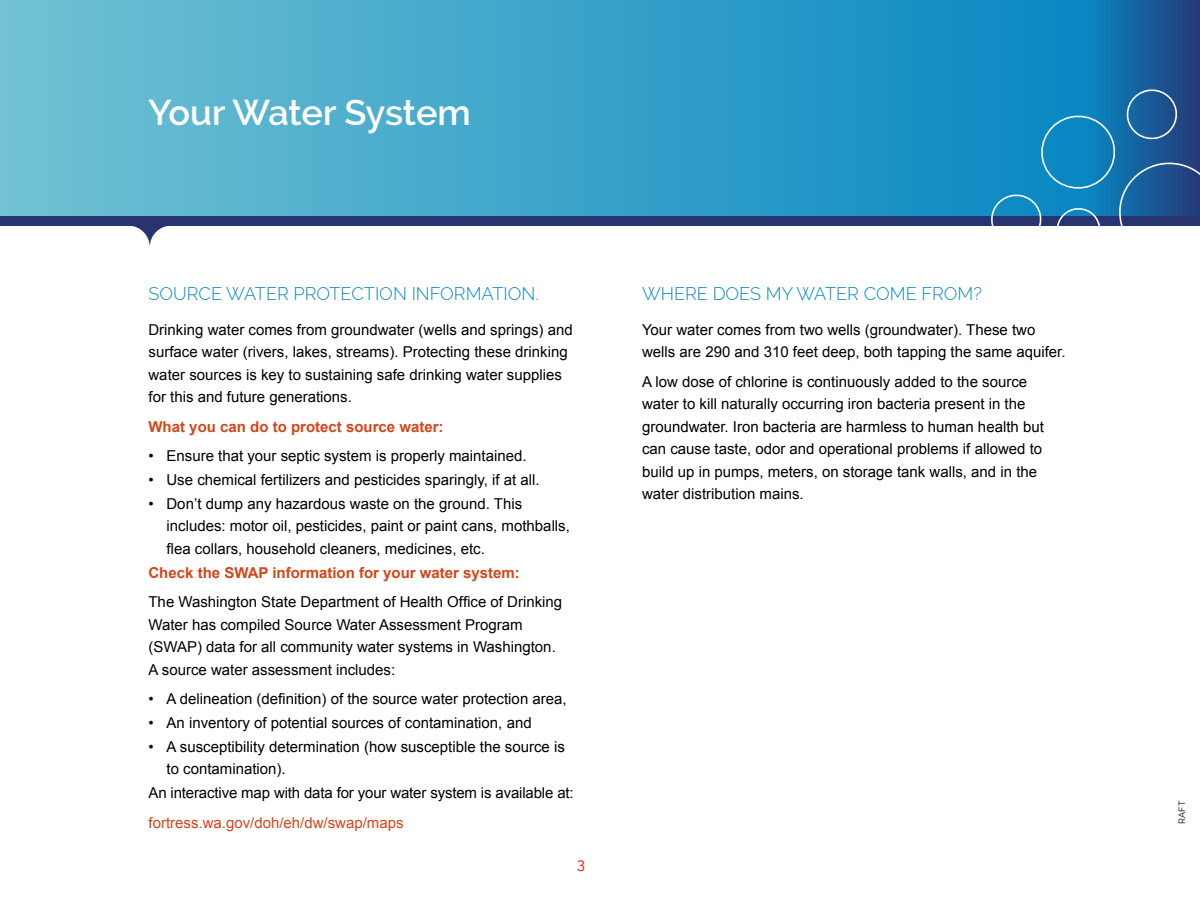
<style>
.page{position:relative;width:1200px;height:900px;background:#fff}
.page>*{position:absolute;margin:0;border:0;box-sizing:border-box;transform-origin:0 0}
.t1{font:600 36px "Raleway";color:#fff}
.t2{font:300 18px "Raleway";color:#0887c3}
.t3{font:15px/22.5px "Arial";color:#000}
.t4{font:700 15px "Arial";color:#d3461a}
.t5{font:15px "Arial";color:#d3461a}
.t6{font:15px "Avenir Next LT Com";color:#f00}
.t7{font:9px "Raleway";color:#000}
</style>
<div class="page">
<div style="left:0;top:0;width:1200px;height:219px;background:linear-gradient(to right,#6fc8d9,#0474b4)"></div>
<div style="left:0;top:216px;width:1200px;height:10px;background:#273470"></div>
<svg style="left:132px;top:226px;width:36px;height:21px"></svg>
<svg style="left:941px;top:88px;width:259px;height:138px;background:#1a77af"></svg>
<h1 class="t1" style="left:148px;top:92px;width:324px">Your Water System</h1>
<p class="t2" style="left:148px;top:284px;width:392px">SOURCE WATER PROTECTION INFORMATION.</p>
<p class="t3" style="left:148px;top:319px;width:426px">Drinking water comes from groundwater (wells and springs) and surface water (rivers, lakes, streams). Protecting these drinking water sources is key to sustaining safe drinking water supplies for this and future generations.</p>
<p class="t4" style="left:148px;top:417px;width:297px">What you can do to protect source water:</p>
<p class="t3" style="left:148px;top:445px;width:380px">• Ensure that your septic system is properly maintained.</p>
<p class="t3" style="left:148px;top:469px;width:393px">• Use chemical fertilizers and pesticides sparingly, if at all.</p>
<p class="t3" style="left:166px;top:493px;width:405px;text-indent:-18px">• Don’t dump any hazardous waste on the ground. This includes: motor oil, pesticides, paint or paint cans, mothballs, flea collars, household cleaners, medicines, etc.</p>
<p class="t4" style="left:148px;top:563px;width:373px">Check the SWAP information for your water system:</p>
<p class="t3" style="left:148px;top:591px;width:415px">The Washington State Department of Health Office of Drinking Water has compiled Source Water Assessment Program (SWAP) data for all community water systems in Washington.<br>A source water assessment includes:</p>
<p class="t3" style="left:148px;top:688px;width:420px">• A delineation (definition) of the source water protection area,</p>
<p class="t3" style="left:148px;top:712px;width:385px">• An inventory of potential sources of contamination, and</p>
<p class="t3" style="left:166px;top:736px;width:400px;text-indent:-18px">• A susceptibility determination (how susceptible the source is to contamination).</p>
<p class="t3" style="left:148px;top:782px;width:427px">An interactive map with data for your water system is available at:</p>
<p class="t5" style="left:148px;top:813px;width:257px">fortress.wa.gov/doh/eh/dw/swap/maps</p>
<p class="t6" style="left:577px;top:857px;width:10px">3</p>
<p class="t2" style="left:642px;top:284px;width:341px">WHERE DOES MY WATER COME FROM?</p>
<p class="t3" style="left:642px;top:319px;width:425px">Your water comes from two wells (groundwater). These two wells are 290 and 310 feet deep, both tapping the same aquifer.</p>
<p class="t3" style="left:642px;top:370px;width:403px">A low dose of chlorine is continuously added to the source water to kill naturally occurring iron bacteria present in the groundwater. Iron bacteria are harmless to human health but can cause taste, odor and operational problems if allowed to build up in pumps, meters, on storage tank walls, and in the water distribution mains.</p>
<p class="t7" style="left:1177px;top:824px;width:24px;rotate:-90deg">RAFT</p>
</div>
